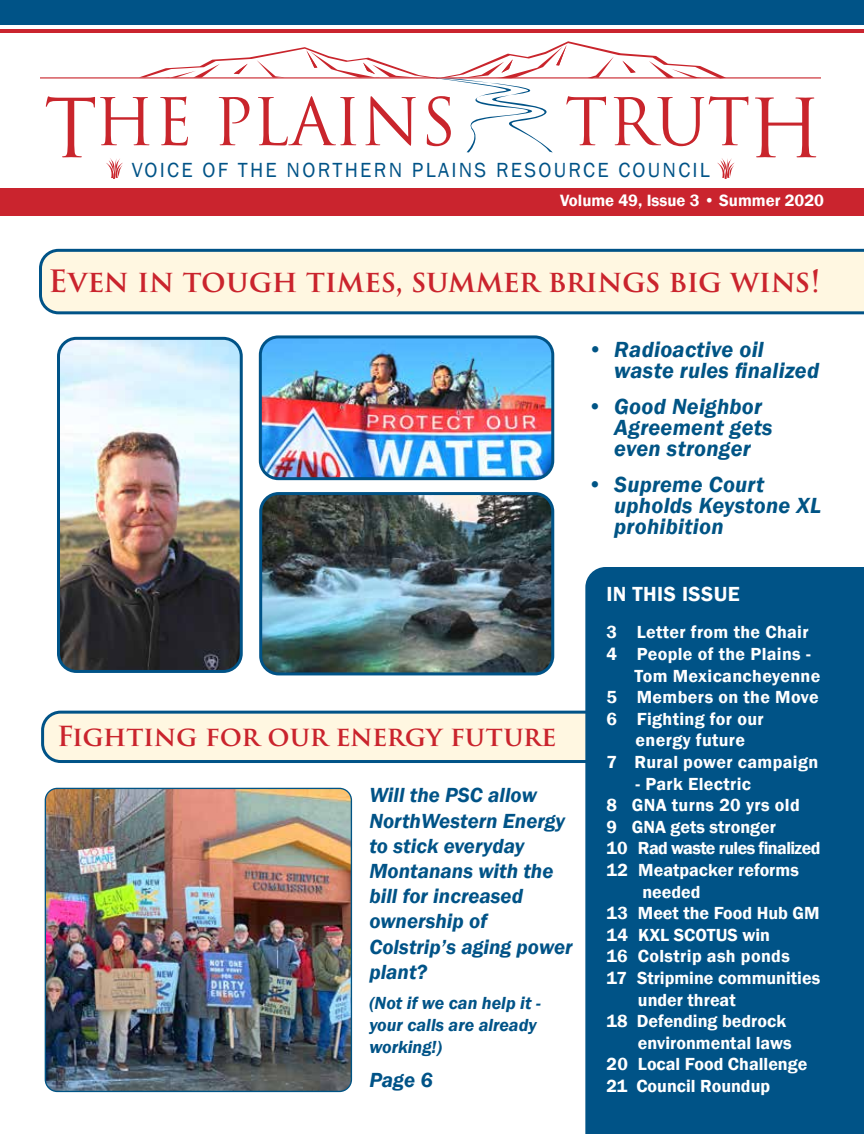
<style>
.page{position:relative;width:864px;height:1134px;background:#fff}
.page>*{position:absolute;margin:0;border:0;box-sizing:border-box;transform-origin:0 0}
.t1{font:63.9px "Trajan Pro";color:#c9252c}
.t2{font:600 30px "Trajan Pro 3";letter-spacing:-.015em;color:#ca242d}
.t3{font:600 27px "Trajan Pro 3";letter-spacing:-.015em;color:#ca242d}
.t4{font:italic 600 22.5px/21px "Franklin Gothic";letter-spacing:.01em;color:#005485}
.t5{font:italic 600 21px/25.2px "Franklin Gothic";color:#005387}
.t6{font:21px "Franklin Gothic";letter-spacing:.11em;color:#005387}
.t7{font:600 21px "Franklin Gothic";letter-spacing:.02em;color:#fff}
.t8{font:600 18px "Franklin Gothic";color:#fff}
.t9{font:600 18px "Franklin Gothic";letter-spacing:.02em;color:#fff}
.t10{font:italic 600 18px/21.6px "Franklin Gothic";color:#005387}
.t11{font:600 18px "Franklin Gothic";letter-spacing:-.035em;color:#fff}
.t12{font:600 16.8px "Franklin Gothic";color:#fff}
.s1{font-size:79.2px}
</style>
<div class="page">
<svg style="left:41px;top:711px;width:544px;height:52px;background:#e2e4d7"></svg>
<svg style="left:39px;top:249px;width:825px;height:65px;background:#e8e8d9"></svg>
<div style="left:585px;top:567px;width:279px;height:567px;background:#005387"></div>
<svg style="left:106px;top:158px;width:17px;height:21px"></svg>
<svg style="left:139px;top:41px;width:596px;height:138px"></svg>
<hr style="left:40px;top:77px;width:781px;height:1px;background:#c9252c">
<hr style="left:0;top:29px;width:864px;height:4px;background:#ca242f">
<div style="left:0;top:188px;width:864px;height:28px;background:#ca242e"></div>
<div style="left:0;top:0;width:864px;height:25px;background:#005387"></div>
<img style="left:45px;top:788px;width:306px;height:303px">
<div style="left:45px;top:788px;width:307px;height:304px;border:1px solid #005485;border-radius:12px"></div>
<img style="left:263px;top:496px;width:290px;height:178px">
<div style="left:259px;top:492px;width:295px;height:183px;border:3px solid #005387;border-radius:18px"></div>
<img style="left:61px;top:341px;width:178px;height:328px">
<div style="left:57px;top:337px;width:186px;height:336px;border:3px solid #005387;border-radius:18px"></div>
<img style="left:260px;top:339px;width:292px;height:140px">
<div style="left:259px;top:335px;width:295px;height:145px;border:3px solid #005387;border-radius:18px"></div>
<h1 class="t1" style="left:44px;top:81px;width:414px"><span class="s1">T</span>HE PLAINS</h1>
<p class="t6" style="left:132px;top:157px;width:580px">VOICE OF THE NORTHERN PLAINS RESOURCE COUNCIL</p>
<h1 class="t1" style="left:565px;top:81px;width:259px">TRUT<span class="s1">H</span></h1>
<p class="t12" style="left:560px;top:190px;width:266px">Volume 49, Issue 3 • Summer 2020</p>
<h2 class="t2" style="left:49px;top:259px;width:773px">Even in tough times, summer brings big wins!</h2>
<p class="t4" style="left:614px;top:339px;width:206px;text-indent:-27px">• Radioactive oil waste rules finalized</p>
<p class="t4" style="left:614px;top:396px;width:160px;text-indent:-27px">• Good Neighbor<br>Agreement gets even stronger</p>
<p class="t4" style="left:614px;top:474px;width:208px;text-indent:-27px">• Supreme Court upholds Keystone XL prohibition</p>
<h3 class="t3" style="left:57px;top:717px;width:501px">Fighting for our energy future</h3>
<p class="t5" style="left:369px;top:783px;width:205px">Will the PSC allow<br>NorthWestern Energy to stick everyday<br>Montanans with the bill for increased ownership of<br>Colstrip’s aging power plant?</p>
<p class="t10" style="left:369px;top:993px;width:173px">(Not if we can help it - your calls are already working!)</p>
<p class="t5" style="left:369px;top:1067px;width:65px">Page 6</p>
<p class="t7" style="left:606px;top:581px;width:135px">IN THIS ISSUE</p>
<p class="t9" style="left:606px;top:621px;width:204px">3 Letter from the Chair</p>
<p class="t9" style="left:606px;top:643px;width:206px">4 People of the Plains -</p>
<p class="t9" style="left:634px;top:664px;width:187px">Tom Mexicancheyenne</p>
<p class="t9" style="left:606px;top:686px;width:214px">5 Members on the Move</p>
<p class="t9" style="left:606px;top:708px;width:159px">6 Fighting for our</p>
<p class="t9" style="left:636px;top:729px;width:111px">energy future</p>
<p class="t9" style="left:606px;top:751px;width:213px">7 Rural power campaign</p>
<p class="t9" style="left:636px;top:772px;width:117px">- Park Electric</p>
<p class="t9" style="left:606px;top:794px;width:195px">8 GNA turns 20 yrs old</p>
<p class="t8" style="left:606px;top:816px;width:171px">9 GNA gets stronger</p>
<p class="t11" style="left:606px;top:837px;width:215px">10 Rad waste rules finalized</p>
<p class="t8" style="left:606px;top:859px;width:194px">12 Meatpacker reforms</p>
<p class="t8" style="left:642px;top:880px;width:60px">needed</p>
<p class="t8" style="left:606px;top:902px;width:215px">13 Meet the Food Hub GM</p>
<p class="t8" style="left:606px;top:924px;width:165px">14 KXL SCOTUS win</p>
<p class="t9" style="left:606px;top:945px;width:185px">16 Colstrip ash ponds</p>
<p class="t8" style="left:606px;top:967px;width:215px">17 Stripmine communities</p>
<p class="t8" style="left:638px;top:988px;width:99px">under threat</p>
<p class="t8" style="left:606px;top:1010px;width:181px">18 Defending bedrock</p>
<p class="t8" style="left:638px;top:1032px;width:155px">environmental laws</p>
<p class="t8" style="left:606px;top:1053px;width:203px">20 Local Food Challenge</p>
<p class="t8" style="left:606px;top:1075px;width:165px">21 Council Roundup</p>
</div>
